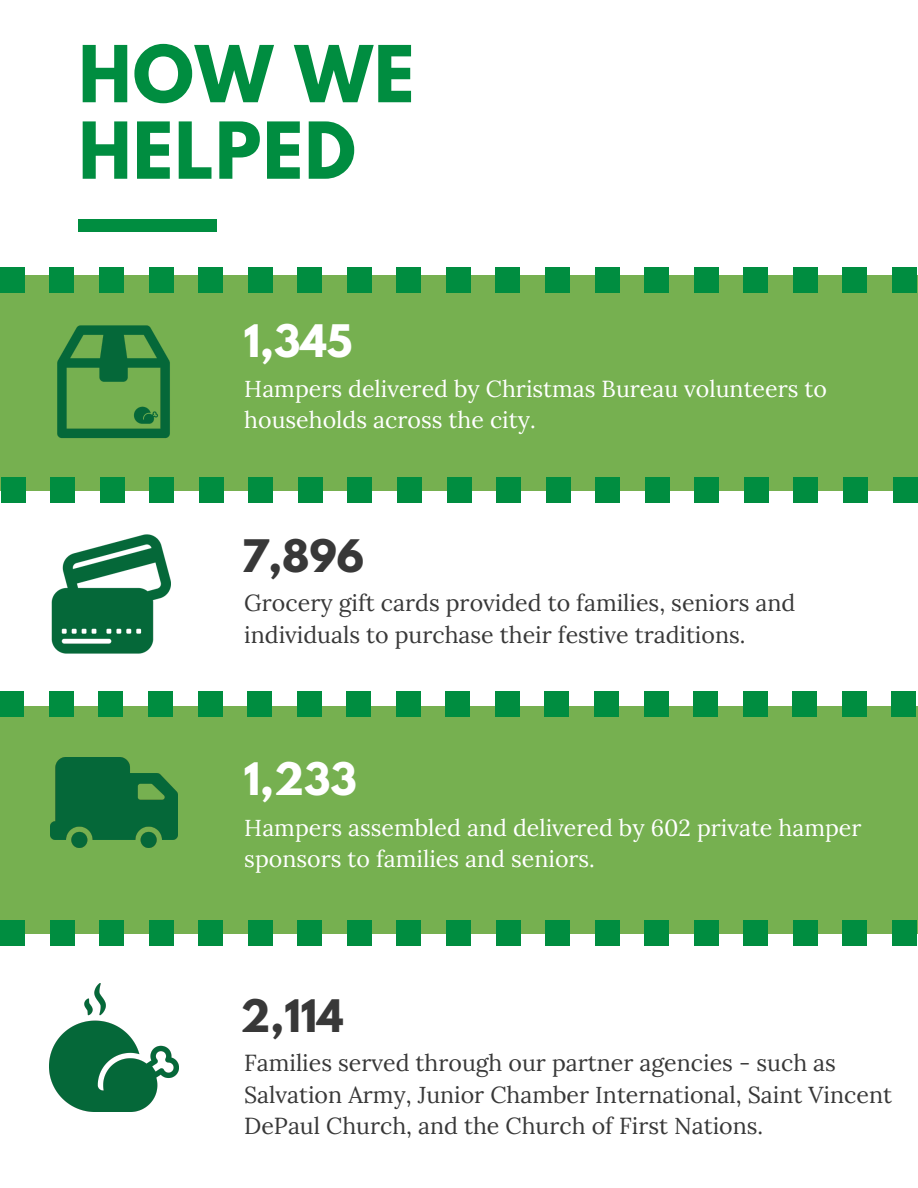
<style>
.page{position:relative;width:918px;height:1188px;background:#fff}
.page>*{position:absolute;margin:0;border:0;box-sizing:border-box;transform-origin:0 0}
.t1{font:700 69.45px/76.5px "League Spartan";letter-spacing:.02em;color:#008d40}
.t2{font:700 39.75px "League Spartan";color:#383838}
.t3{font:700 39.75px "League Spartan";color:#fff}
.t4{font:23.1px/31.5px "Lora";color:#383838}
.t5{font:23.1px/31.5px "Lora";color:#fff}
</style>
<div class="page">
<div style="left:79px;top:219px;width:138px;height:13px;background:#008d40"></div>
<div style="left:0;top:276px;width:918px;height:214px;background:#76b050"></div>
<div style="left:892px;top:268px;width:25px;height:25px;background:#008d40"></div>
<div style="left:842px;top:268px;width:25px;height:25px;background:#008d40"></div>
<div style="left:743px;top:268px;width:25px;height:25px;background:#008d40"></div>
<div style="left:694px;top:268px;width:25px;height:25px;background:#008d40"></div>
<div style="left:793px;top:268px;width:25px;height:25px;background:#008d40"></div>
<div style="left:644px;top:268px;width:25px;height:25px;background:#008d40"></div>
<div style="left:99px;top:268px;width:25px;height:25px;background:#008d40"></div>
<div style="left:149px;top:268px;width:24px;height:25px;background:#008d40"></div>
<div style="left:198px;top:268px;width:25px;height:25px;background:#008d40"></div>
<div style="left:50px;top:268px;width:24px;height:25px;background:#008d40"></div>
<div style="left:0;top:268px;width:25px;height:25px;background:#008d40"></div>
<div style="left:297px;top:268px;width:25px;height:25px;background:#008d40"></div>
<div style="left:446px;top:268px;width:25px;height:25px;background:#008d40"></div>
<div style="left:496px;top:268px;width:24px;height:25px;background:#008d40"></div>
<div style="left:545px;top:268px;width:25px;height:25px;background:#008d40"></div>
<div style="left:347px;top:268px;width:25px;height:25px;background:#008d40"></div>
<div style="left:595px;top:268px;width:24px;height:25px;background:#008d40"></div>
<div style="left:396px;top:268px;width:25px;height:25px;background:#008d40"></div>
<div style="left:248px;top:268px;width:25px;height:25px;background:#008d40"></div>
<div style="left:893px;top:478px;width:24px;height:25px;background:#008d40"></div>
<div style="left:843px;top:478px;width:25px;height:25px;background:#008d40"></div>
<div style="left:744px;top:478px;width:25px;height:25px;background:#008d40"></div>
<div style="left:694px;top:478px;width:25px;height:25px;background:#008d40"></div>
<div style="left:794px;top:478px;width:24px;height:25px;background:#008d40"></div>
<div style="left:645px;top:478px;width:25px;height:25px;background:#008d40"></div>
<div style="left:100px;top:478px;width:25px;height:25px;background:#008d40"></div>
<div style="left:149px;top:478px;width:25px;height:25px;background:#008d40"></div>
<div style="left:199px;top:478px;width:25px;height:25px;background:#008d40"></div>
<div style="left:50px;top:478px;width:25px;height:25px;background:#008d40"></div>
<div style="left:1px;top:478px;width:24px;height:25px;background:#008d40"></div>
<div style="left:298px;top:478px;width:25px;height:25px;background:#008d40"></div>
<div style="left:447px;top:478px;width:24px;height:25px;background:#008d40"></div>
<div style="left:496px;top:478px;width:25px;height:25px;background:#008d40"></div>
<div style="left:546px;top:478px;width:25px;height:25px;background:#008d40"></div>
<div style="left:348px;top:478px;width:24px;height:25px;background:#008d40"></div>
<div style="left:595px;top:478px;width:25px;height:25px;background:#008d40"></div>
<div style="left:397px;top:478px;width:25px;height:25px;background:#008d40"></div>
<div style="left:248px;top:478px;width:25px;height:25px;background:#008d40"></div>
<img style="left:51px;top:534px;width:120px;height:120px">
<img style="left:57px;top:325px;width:113px;height:113px">
<div style="left:0;top:706px;width:918px;height:227px;background:#76b050"></div>
<div style="left:891px;top:692px;width:25px;height:25px;background:#008d40"></div>
<div style="left:842px;top:692px;width:25px;height:25px;background:#008d40"></div>
<div style="left:743px;top:692px;width:25px;height:25px;background:#008d40"></div>
<div style="left:693px;top:692px;width:25px;height:25px;background:#008d40"></div>
<div style="left:792px;top:692px;width:25px;height:25px;background:#008d40"></div>
<div style="left:644px;top:692px;width:24px;height:25px;background:#008d40"></div>
<div style="left:99px;top:692px;width:24px;height:25px;background:#008d40"></div>
<div style="left:148px;top:692px;width:25px;height:25px;background:#008d40"></div>
<div style="left:198px;top:692px;width:24px;height:25px;background:#008d40"></div>
<div style="left:49px;top:692px;width:25px;height:25px;background:#008d40"></div>
<div style="left:0;top:692px;width:24px;height:25px;background:#008d40"></div>
<div style="left:297px;top:692px;width:25px;height:25px;background:#008d40"></div>
<div style="left:445px;top:692px;width:25px;height:25px;background:#008d40"></div>
<div style="left:495px;top:692px;width:25px;height:25px;background:#008d40"></div>
<div style="left:545px;top:692px;width:24px;height:25px;background:#008d40"></div>
<div style="left:346px;top:692px;width:25px;height:25px;background:#008d40"></div>
<div style="left:594px;top:692px;width:25px;height:25px;background:#008d40"></div>
<div style="left:396px;top:692px;width:25px;height:25px;background:#008d40"></div>
<div style="left:247px;top:692px;width:25px;height:25px;background:#008d40"></div>
<div style="left:892px;top:921px;width:25px;height:25px;background:#008d40"></div>
<div style="left:843px;top:921px;width:24px;height:25px;background:#008d40"></div>
<div style="left:743px;top:921px;width:25px;height:25px;background:#008d40"></div>
<div style="left:694px;top:921px;width:25px;height:25px;background:#008d40"></div>
<div style="left:793px;top:921px;width:25px;height:25px;background:#008d40"></div>
<div style="left:644px;top:921px;width:25px;height:25px;background:#008d40"></div>
<div style="left:99px;top:921px;width:25px;height:25px;background:#008d40"></div>
<div style="left:149px;top:921px;width:25px;height:25px;background:#008d40"></div>
<div style="left:198px;top:921px;width:25px;height:25px;background:#008d40"></div>
<div style="left:50px;top:921px;width:24px;height:25px;background:#008d40"></div>
<div style="left:0;top:921px;width:25px;height:25px;background:#008d40"></div>
<div style="left:297px;top:921px;width:25px;height:25px;background:#008d40"></div>
<div style="left:446px;top:921px;width:25px;height:25px;background:#008d40"></div>
<div style="left:496px;top:921px;width:24px;height:25px;background:#008d40"></div>
<div style="left:545px;top:921px;width:25px;height:25px;background:#008d40"></div>
<div style="left:347px;top:921px;width:25px;height:25px;background:#008d40"></div>
<div style="left:595px;top:921px;width:25px;height:25px;background:#008d40"></div>
<div style="left:397px;top:921px;width:24px;height:25px;background:#008d40"></div>
<div style="left:248px;top:921px;width:25px;height:25px;background:#008d40"></div>
<img style="left:50px;top:758px;width:127px;height:90px">
<img style="left:50px;top:983px;width:128px;height:129px">
<h1 class="t1" style="left:78px;top:45px;width:337px">HOW WE<br>HELPED</h1>
<h2 class="t3" style="left:244px;top:321px;width:110px">1,345</h2>
<p class="t5" style="left:244px;top:372px;width:584px">Hampers delivered by Christmas Bureau volunteers to households across the city.</p>
<h2 class="t2" style="left:241px;top:536px;width:125px">7,896</h2>
<p class="t4" style="left:244px;top:587px;width:553px">Grocery gift cards provided to families, seniors and individuals to purchase their festive traditions.</p>
<h2 class="t3" style="left:244px;top:760px;width:114px">1,233</h2>
<p class="t5" style="left:244px;top:812px;width:619px">Hampers assembled and delivered by 602 private hamper sponsors to families and seniors.</p>
<h2 class="t2" style="left:241px;top:996px;width:104px">2,114</h2>
<p class="t4" style="left:244px;top:1047px;width:649px">Families served through our partner agencies - such as<br>Salvation Army, Junior Chamber International, Saint Vincent<br>DePaul Church, and the Church of First Nations.</p>
</div>
